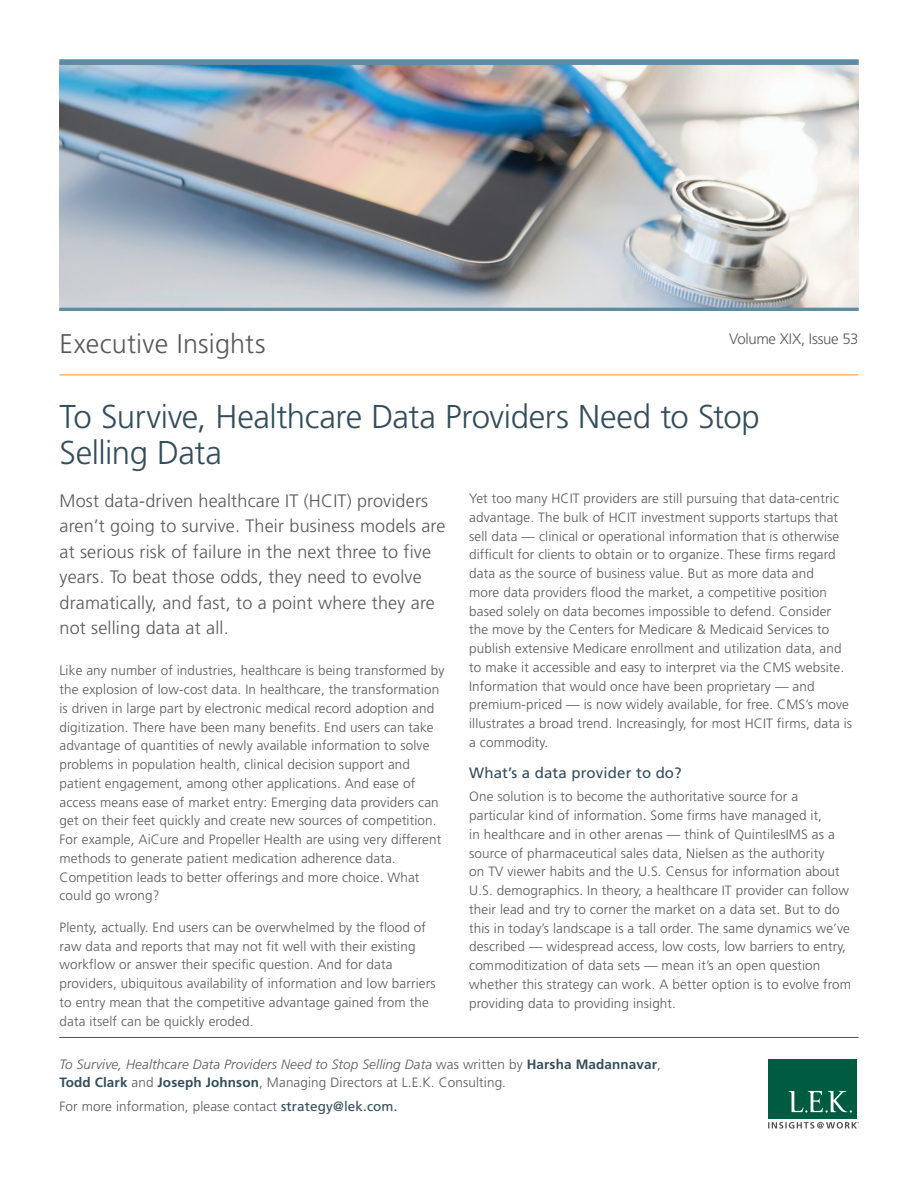
<style>
.page{position:relative;width:918px;height:1188px;background:#fff}
.page>*{position:absolute;margin:0;border:0;box-sizing:border-box;transform-origin:0 0}
.t1{font:300 33px/36px "Frutiger";letter-spacing:-.015em;color:#334d5c}
.t2{font:300 27px "Frutiger";letter-spacing:.005em;color:#57585a}
.t3{font:300 18px/25.5px "Frutiger";letter-spacing:.01em;color:#57585a}
.t4{font:15px "Frutiger";letter-spacing:.01em;color:#334d5c}
.t5{font:300 15px "Frutiger";letter-spacing:-.02em;color:#57585a}
.t6{font:300 13.5px/18.8px "Frutiger";letter-spacing:.01em;color:#57585a}
.t7{font:italic 300 13.5px/18px "Frutiger";letter-spacing:.01em;color:#57585a}
.s1{font-style:normal}
.s2{font-weight:700;font-style:normal;color:#334d5c}
.s3{font-weight:400;color:#334d5c}
</style>
<div class="page">
<img style="left:60px;top:65px;width:798px;height:243px">
<hr style="left:60px;top:375px;width:798px;height:1px;background:#f79328">
<div style="left:768px;top:1059px;width:89px;height:59px;background:#005c41"></div>
<svg style="left:789px;top:1091px;width:63px;height:22px"></svg>
<svg style="left:768px;top:1122px;width:90px;height:7px"></svg>
<hr style="left:60px;top:1037px;width:798px;height:1px;background:#57585a">
<div style="left:60px;top:60px;width:798px;height:5px;background:#5d8ba4"></div>
<hr style="left:60px;top:308px;width:798px;height:3px;background:#5d8ba4">
<h2 class="t2" style="left:60px;top:329px;width:207px">Executive Insights</h2>
<p class="t5" style="left:729px;top:330px;width:131px">Volume XIX, Issue 53</p>
<h1 class="t1" style="left:60px;top:398px;width:702px">To Survive, Healthcare Data Providers Need to Stop<br>Selling Data</h1>
<p class="t3" style="left:60px;top:488px;width:387px">Most data-driven healthcare IT (HCIT) providers aren’t going to survive. Their business models are at serious risk of failure in the next three to five years. To beat those odds, they need to evolve dramatically, and fast, to a point where they are not selling data at all.</p>
<p class="t6" style="left:60px;top:661px;width:386px">Like any number of industries, healthcare is being transformed by the explosion of low-cost data. In healthcare, the transformation is driven in large part by electronic medical record adoption and digitization. There have been many benefits. End users can take advantage of quantities of newly available information to solve problems in population health, clinical decision support and patient engagement, among other applications. And ease of access means ease of market entry: Emerging data providers can get on their feet quickly and create new sources of competition.<br>For example, AiCure and Propeller Health are using very different methods to generate patient medication adherence data.<br>Competition leads to better offerings and more choice. What could go wrong?</p>
<p class="t6" style="left:60px;top:918px;width:378px">Plenty, actually. End users can be overwhelmed by the flood of raw data and reports that may not fit well with their existing workflow or answer their specific question. And for data providers, ubiquitous availability of information and low barriers to entry mean that the competitive advantage gained from the data itself can be quickly eroded.</p>
<p class="t6" style="left:469px;top:489px;width:384px">Yet too many HCIT providers are still pursuing that data-centric advantage. The bulk of HCIT investment supports startups that sell data — clinical or operational information that is otherwise difficult for clients to obtain or to organize. These firms regard data as the source of business value. But as more data and<br>more data providers flood the market, a competitive position based solely on data becomes impossible to defend. Consider the move by the Centers for Medicare &amp; Medicaid Services to publish extensive Medicare enrollment and utilization data, and to make it accessible and easy to interpret via the CMS website.<br>Information that would once have been proprietary — and premium-priced — is now widely available, for free. CMS’s move illustrates a broad trend. Increasingly, for most HCIT firms, data is a commodity.</p>
<p class="t4" style="left:469px;top:764px;width:214px">What’s a data provider to do?</p>
<p class="t6" style="left:469px;top:787px;width:383px">One solution is to become the authoritative source for a particular kind of information. Some firms have managed it,<br>in healthcare and in other arenas — think of QuintilesIMS as a source of pharmaceutical sales data, Nielsen as the authority<br>on TV viewer habits and the U.S. Census for information about U.S. demographics. In theory, a healthcare IT provider can follow their lead and try to corner the market on a data set. But to do this in today’s landscape is a tall order. The same dynamics we’ve described — widespread access, low costs, low barriers to entry, commoditization of data sets — mean it’s an open question whether this strategy can work. A better option is to evolve from providing data to providing insight.</p>
<p class="t7" style="left:60px;top:1056px;width:603px">To Survive, Healthcare Data Providers Need to Stop Selling Data <span class="s1">was written by</span> <span class="s2">Harsha Madannavar</span><span class="s1">,<br></span><span class="s2">Todd Clark</span> <span class="s1">and</span> <span class="s2">Joseph Johnson</span><span class="s1">, Managing Directors at L.E.K. Consulting.</span></p>
<p class="t6" style="left:60px;top:1096px;width:339px">For more information, please contact <span class="s3">strategy@lek.com.</span></p>
</div>
